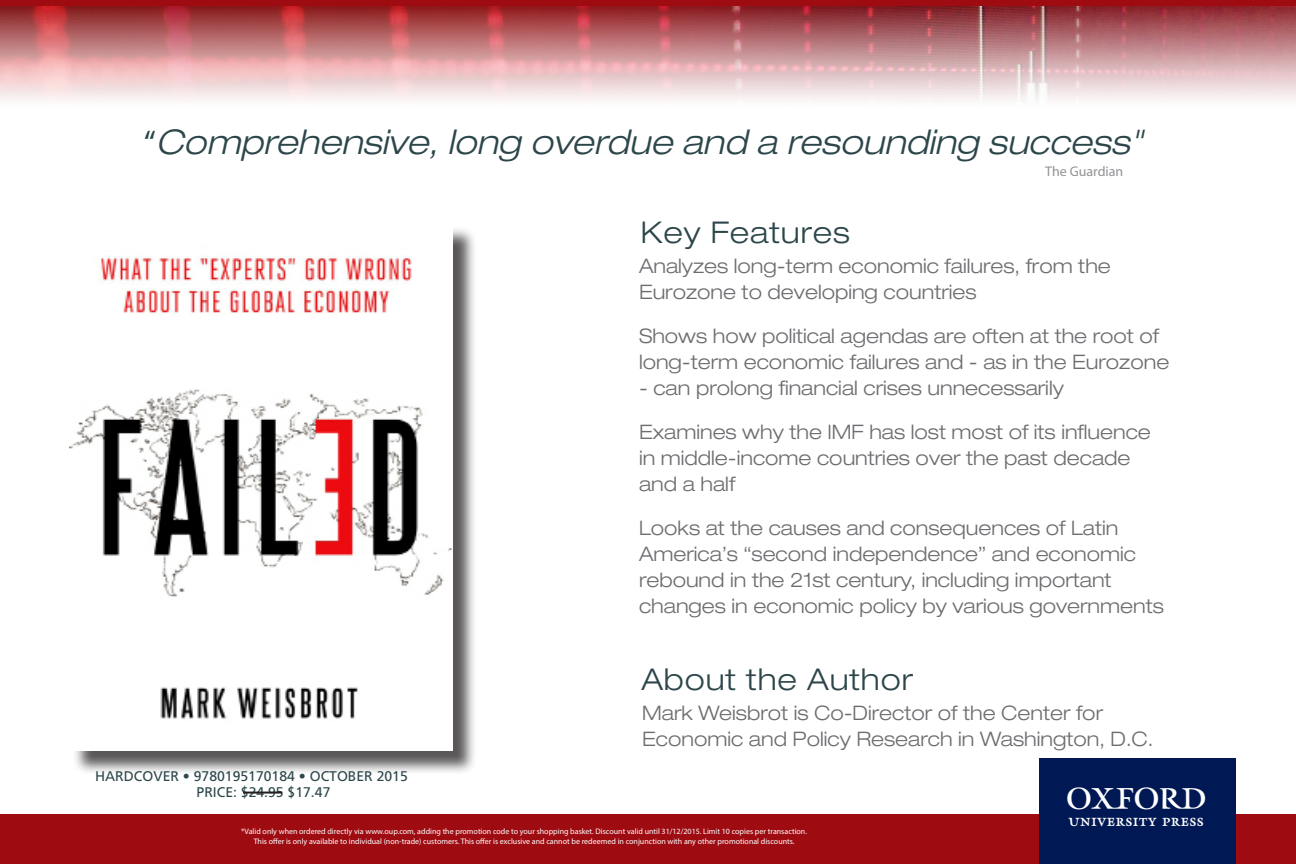
<style>
.page{position:relative;width:1296px;height:864px;background:#fff}
.page>*{position:absolute;margin:0;border:0;box-sizing:border-box;transform-origin:0 0}
.t1{font:48.8px "OUP1";color:#fff}
.N{font:italic 300 expanded 34px "Helvetica Neue LT Std";color:#2c464a}
.t2{font:300 expanded 30px "Helvetica Neue LT Std";letter-spacing:.03em;color:#2c464a}
.t3{font:300 expanded 20px/26px "Helvetica Neue LT Std";color:#6c6d70}
.N-2{font:14px "Frutiger LT Std";color:#2c464a}
.N-3{font:14px "Myriad Pro";color:#919295}
.t4{font:8px "Myriad Pro";color:#fff}
.s1{font-family:"Myriad Pro";font-weight:400;font-style:normal;font-stretch:normal}
</style>
<div class="page">
<div style="left:0;top:814px;width:1296px;height:50px;background:#9e0b11"></div>
<img style="left:0;top:6px;width:1296px;height:94px">
<div style="left:1039px;top:759px;width:196px;height:105px;background:#001954"></div>
<div style="left:0;top:0;width:1296px;height:6px;background:#9e0b11"></div>
<div style="left:72px;top:227px;width:405px;height:548px;background:#231f20;opacity:.75"></div>
<img style="left:69px;top:227px;width:383px;height:523px">
<hr style="left:243px;top:792px;width:39px;height:2px;background:#231f20">
<p class="N" style="left:144px;top:122px;width:1001px"><span class="s1">“</span>Comprehensive, long overdue and a resounding success"</p>
<p class="N-3" style="left:1045px;top:163px;width:80px">The Guardian</p>
<p class="t2" style="left:640px;top:214px;width:211px">Key Features</p>
<p class="t3" style="left:639px;top:253px;width:473px">Analyzes long-term economic failures, from the<br>Eurozone to developing countries</p>
<p class="t3" style="left:639px;top:323px;width:532px">Shows how political agendas are often at the root of long-term economic failures and - as in the Eurozone</p>
<p class="t3" style="left:639px;top:375px;width:426px">- can prolong financial crises unnecessarily</p>
<p class="t3" style="left:639px;top:419px;width:513px">Examines why the IMF has lost most of its influence in middle-income countries over the past decade and a half</p>
<p class="t3" style="left:639px;top:515px;width:526px">Looks at the causes and consequences of Latin America’s “second independence” and economic rebound in the 21st century, including important changes in economic policy by various governments</p>
<p class="t2" style="left:641px;top:662px;width:273px">About the Author</p>
<p class="t3" style="left:642px;top:700px;width:513px">Mark Weisbrot is Co-Director of the Center for<br>Economic and Policy Research in Washington, D.C.</p>
<p class="N-2" style="left:95px;top:768px;width:314px">HARDCOVER • 9780195170184 • OCTOBER 2015</p>
<p class="N-2" style="left:197px;top:784px;width:135px">PRICE: $24.95 $17.47</p>
<p class="t4" style="left:241px;top:826px;width:567px">*Valid only when ordered directly via www.oup.com, adding the promotion code to your shopping basket. Discount valid until 31/12/2015. Limit 10 copies per transaction.</p>
<p class="t4" style="left:254px;top:836px;width:542px">This offer is only available to individual (non-trade) customers. This offer is exclusive and cannot be redeemed in conjunction with any other promotional discounts.</p>
<p class="t1" style="left:1067px;top:781px;width:139px">3</p>
</div>
